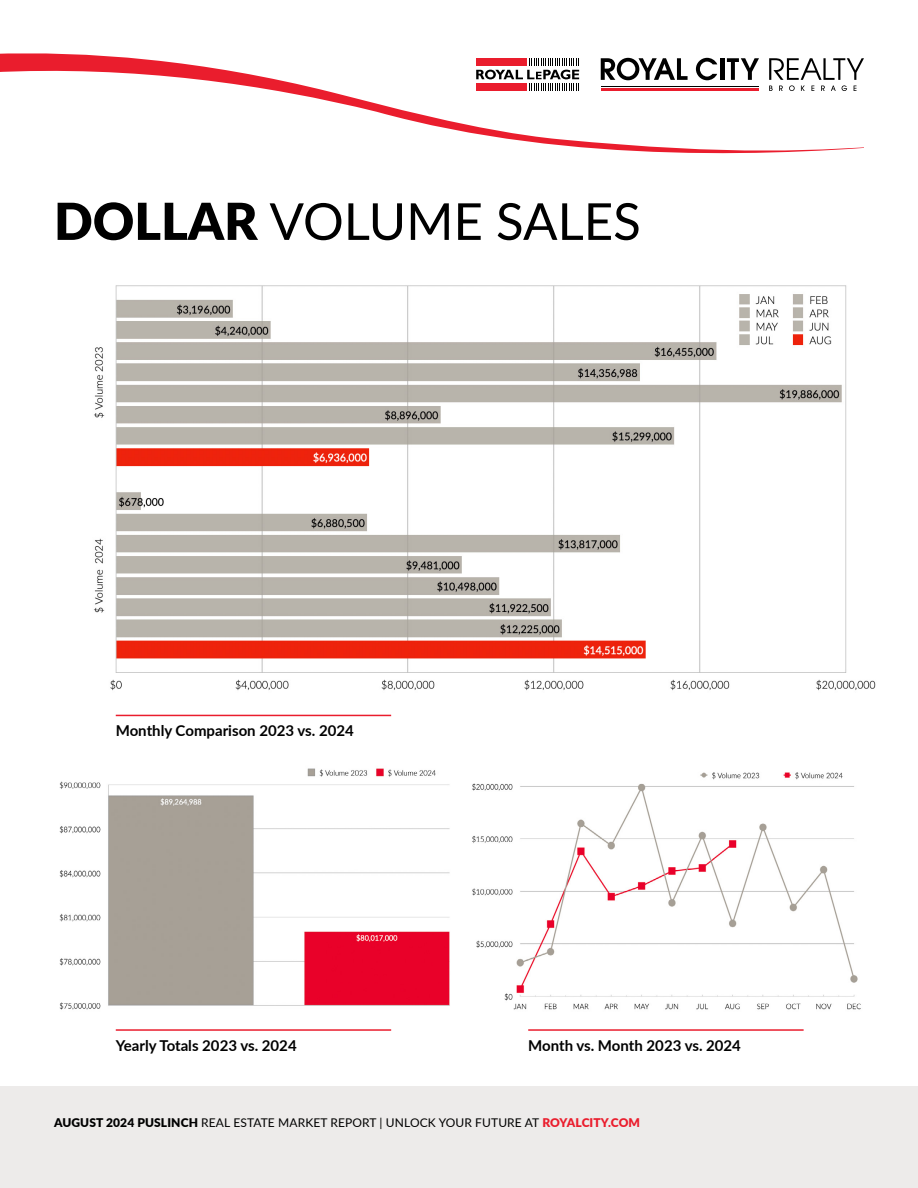
<style>
.page{position:relative;width:918px;height:1188px;background:#fff}
.page>*{position:absolute;margin:0;border:0;box-sizing:border-box;transform-origin:0 0}
.t1{font:51px "Lato";color:#000}
.t2{font:700 15px "Lato";color:#000}
.t3{font:12px "Lato";letter-spacing:.01em;color:#000}
.s1{font-weight:900}
.s2{font-weight:900;color:#ea1d2d}
</style>
<div class="page">
<div style="left:0;top:1087px;width:918px;height:101px;background:#edebea"></div>
<svg style="left:0;top:53px;width:864px;height:100px"></svg>
<svg style="left:601px;top:58px;width:87px;height:22px"></svg>
<svg style="left:696px;top:58px;width:21px;height:22px"></svg>
<hr style="left:720px;top:58px;width:4px;height:22px;background:#000">
<svg style="left:727px;top:58px;width:32px;height:22px"></svg>
<svg style="left:769px;top:58px;width:95px;height:33px"></svg>
<hr style="left:601px;top:86px;width:157px;height:1px;background:#000">
<hr style="left:601px;top:88px;width:157px;height:3px;background:#ea1d2d">
<div style="left:472px;top:54px;width:111px;height:38px;background:#fff"></div>
<svg style="left:476px;top:58px;width:103px;height:33px"></svg>
<img style="left:59px;top:768px;width:391px;height:242px">
<img style="left:94px;top:285px;width:782px;height:406px">
<img style="left:472px;top:772px;width:389px;height:238px">
<hr style="left:116px;top:715px;width:275px;height:1px;background:#ea1d2d">
<hr style="left:116px;top:1029px;width:275px;height:2px;background:#ea1d2d">
<hr style="left:528px;top:1029px;width:276px;height:2px;background:#ea1d2d">
<h1 class="t1" style="left:54px;top:185px;width:588px"><span class="s1">DOLLAR</span> VOLUME SALES</h1>
<p class="t2" style="left:116px;top:720px;width:240px">Monthly Comparison 2023 vs. 2024</p>
<p class="t2" style="left:116px;top:1034px;width:182px">Yearly Totals 2023 vs. 2024</p>
<p class="t2" style="left:528px;top:1034px;width:214px">Month vs. Month 2023 vs. 2024</p>
<p class="t3" style="left:54px;top:1114px;width:588px"><span class="s1">AUGUST 2024 PUSLINCH</span> REAL ESTATE MARKET REPORT | UNLOCK YOUR FUTURE AT <span class="s2">ROYALCITY.COM</span></p>
</div>
